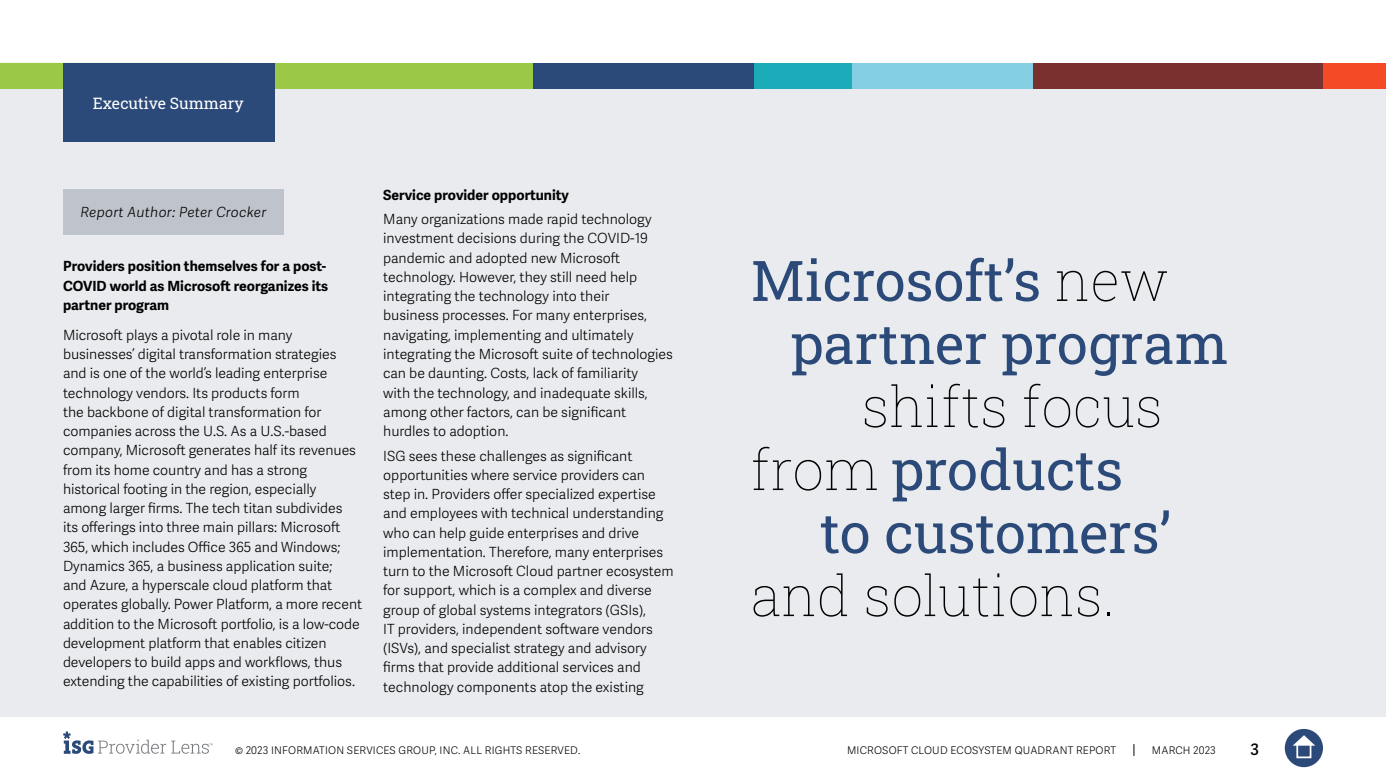
<style>
.page{position:relative;width:1386px;height:780px;background:#fff}
.page>*{position:absolute;margin:0;border:0;box-sizing:border-box;transform-origin:0 0}
.t1{font:56px/63px "Roboto Slab ISG P Regular";color:#2b4a79}
.t2{font:56px "Roboto Slab ISG P Thin";color:#000}
.t3{font:15.75px "Roboto Slab ISG P Regular";color:#fff}
.t4{font:600 15.75px "Adelle Sans";color:#000}
.t5{font:300 14px/19.2px "Adelle Sans";color:#000101}
.t6{font:700 14px/19.2px "Adelle Sans";color:#000101}
.t7{font:italic 300 14px "Adelle Sans";letter-spacing:.02em;color:#000}
.t8{font:300 10.5px "Adelle Sans";letter-spacing:.02em;color:#000}
.s1{font-family:"Roboto Slab ISG P Thin";color:#000}
</style>
<div class="page">
<svg style="left:1133px;top:744px;width:1px;height:12px"></svg>
<div style="left:1285px;top:729px;width:38px;height:38px;background:#2b4a79;border-radius:50%"></div>
<svg style="left:1293px;top:735px;width:22px;height:10px"></svg>
<div style="left:1296px;top:743px;width:15px;height:15px;border:2px solid #fff"></div>
<svg style="left:63px;top:731px;width:150px;height:23px"></svg>
<div style="left:0;top:63px;width:1386px;height:654px;background:#e9ebee"></div>
<div style="left:0;top:63px;width:533px;height:25px;background:#9bc947"></div>
<div style="left:533px;top:63px;width:223px;height:25px;background:#2b4a79"></div>
<div style="left:850px;top:63px;width:184px;height:25px;background:#84cee3"></div>
<div style="left:1323px;top:63px;width:63px;height:25px;background:#f54a26"></div>
<div style="left:1033px;top:63px;width:290px;height:25px;background:#7a302e"></div>
<div style="left:754px;top:63px;width:98px;height:25px;background:#1cabb9"></div>
<div style="left:63px;top:63px;width:211px;height:79px;background:#2b4a79"></div>
<div style="left:63px;top:189px;width:221px;height:46px;background:#bfc4cc"></div>
<p class="t3" style="left:93px;top:92px;width:152px">Executive Summary</p>
<p class="t7" style="left:80px;top:204px;width:187px">Report Author: Peter Crocker</p>
<p class="t6" style="left:63px;top:257px;width:267px">Providers position themselves for a post-<br>COVID world as Microsoft reorganizes its partner program</p>
<p class="t5" style="left:63px;top:325px;width:301px">Microsoft plays a pivotal role in many businesses’ digital transformation strategies and is one of the world’s leading enterprise technology vendors. Its products form<br>the backbone of digital transformation for companies across the U.S. As a U.S.-based company, Microsoft generates half its revenues from its home country and has a strong historical footing in the region, especially among larger firms. The tech titan subdivides<br>its offerings into three main pillars: Microsoft 365, which includes Office 365 and Windows; Dynamics 365, a business application suite;<br>and Azure, a hyperscale cloud platform that operates globally. Power Platform, a more recent addition to the Microsoft portfolio, is a low-code development platform that enables citizen developers to build apps and workflows, thus extending the capabilities of existing portfolios.</p>
<p class="t6" style="left:383px;top:185px;width:187px">Service provider opportunity</p>
<p class="t5" style="left:383px;top:210px;width:291px">Many organizations made rapid technology investment decisions during the COVID-19 pandemic and adopted new Microsoft technology. However, they still need help integrating the technology into their<br>business processes. For many enterprises, navigating, implementing and ultimately integrating the Microsoft suite of technologies can be daunting. Costs, lack of familiarity<br>with the technology, and inadequate skills, among other factors, can be significant hurdles to adoption.</p>
<p class="t5" style="left:383px;top:446px;width:292px">ISG sees these challenges as significant opportunities where service providers can step in. Providers offer specialized expertise and employees with technical understanding who can help guide enterprises and drive implementation. Therefore, many enterprises turn to the Microsoft Cloud partner ecosystem for support, which is a complex and diverse group of global systems integrators (GSIs),<br>IT providers, independent software vendors (ISVs), and specialist strategy and advisory firms that provide additional services and technology components atop the existing</p>
<h1 class="t1" style="left:791px;top:248px;width:439px;text-indent:-40px">Microsoft’s <span class="s1">new </span>partner program</h1>
<h1 class="t2" style="left:862px;top:368px;width:302px">shifts focus</h1>
<h1 class="t1" style="left:820px;top:437px;width:352px;text-indent:-70px"><span class="s1">from</span> products to customers’</h1>
<h1 class="t2" style="left:751px;top:557px;width:366px">and solutions.</h1>
<p class="t8" style="left:235px;top:744px;width:347px">© 2023 INFORMATION SERVICES GROUP, INC. ALL RIGHTS RESERVED.</p>
<p class="t8" style="left:847px;top:744px;width:271px">MICROSOFT CLOUD ECOSYSTEM QUADRANT REPORT</p>
<p class="t8" style="left:1152px;top:744px;width:65px">MARCH 2023</p>
<p class="t4" style="left:1250px;top:740px;width:10px">3</p>
</div>
